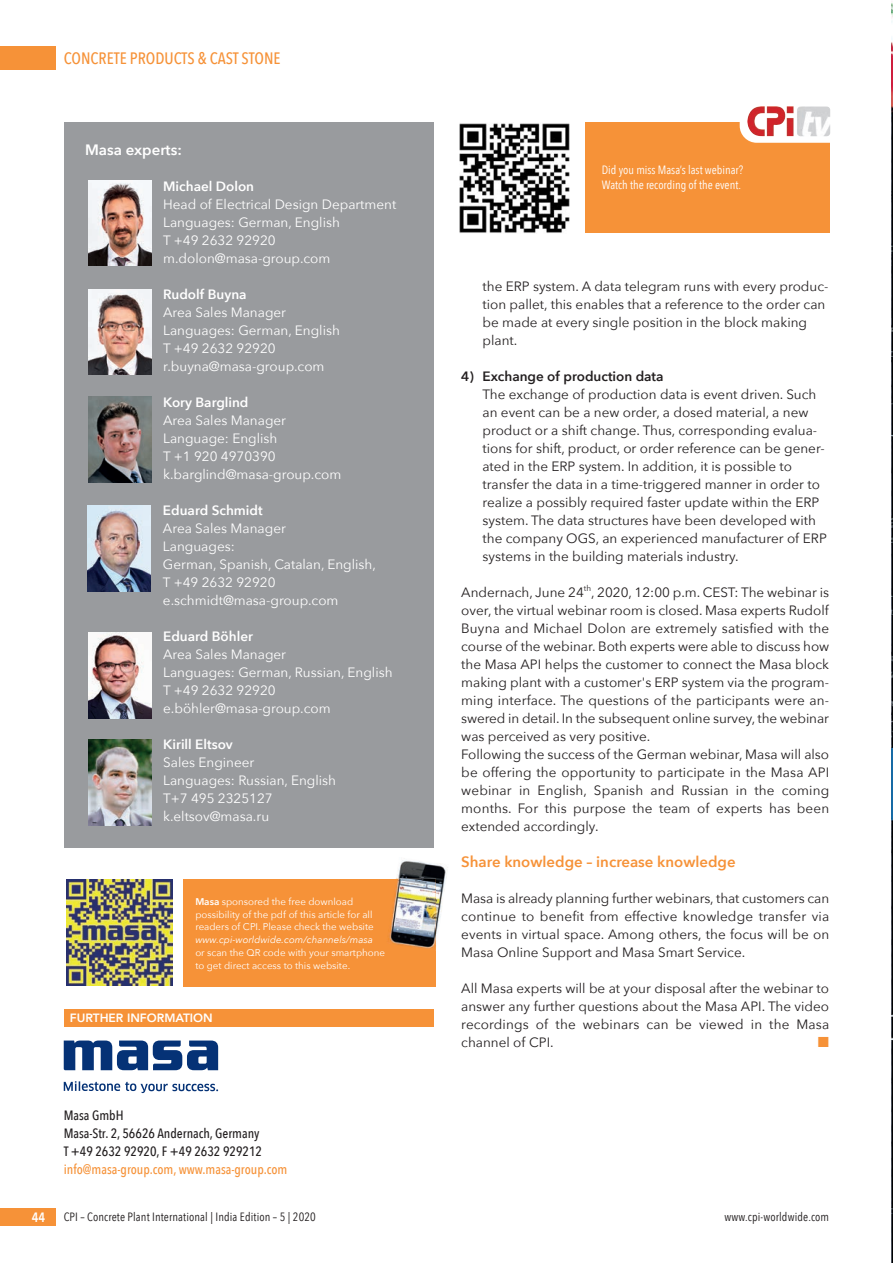
<style>
.page{position:relative;width:893px;height:1263px;background:#fff}
.page>*{position:absolute;margin:0;border:0;box-sizing:border-box;transform-origin:0 0}
.t1{font:500 16.5px "Avenir Next Condensed";color:#f69238}
.t2{font:600 15px "Avenir Next";color:#f69238}
.t3{font:600 15px "Avenir Next";color:#fff}
.t4{font:13.5px/18px "Avenir Next";color:#231f20}
.t5{font:13.5px/18px "Avenir Next";color:#fff}
.t6{font:600 13.5px "Avenir Next";color:#fff}
.t7{font:500 13.5px/18px "Avenir Next Condensed";color:#231f20}
.t8{font:500 13.5px "Avenir Next Condensed";color:#f69238}
.t9{font:600 13.5px "Avenir Next";color:#231f20}
.t10{font:600 13.5px "Avenir Next Condensed";color:#fff}
.t11{font:13.5px "European Pi Three";color:#f69238}
.t12{font:12px "Avenir Next Condensed";letter-spacing:.01em;color:#231f20}
.t13{font:12px/15px "Avenir Next Condensed";color:#fff}
.t14{font:800 12px "Avenir";color:#fff}
.t15{font:9.75px/12.8px "Avenir Next";color:#fff}
.t16{font:italic 9.75px "Avenir Next";color:#fff}
.s1{font-weight:600}
</style>
<div class="page">
<div style="left:0;top:47px;width:55px;height:23px;background:#f69238"></div>
<div style="left:0;top:1208px;width:55px;height:18px;background:#f69238"></div>
<div style="left:64px;top:1009px;width:370px;height:17px;background:#f69238"></div>
<svg style="left:64px;top:1081px;width:154px;height:12px"></svg>
<svg style="left:64px;top:1040px;width:154px;height:30px"></svg>
<div style="left:184px;top:879px;width:252px;height:107px;background:#f69238"></div>
<img style="left:66px;top:879px;width:107px;height:107px">
<img style="left:396px;top:860px;width:51px;height:74px">
<img style="left:389px;top:879px;width:47px;height:72px">
<div style="left:64px;top:122px;width:370px;height:725px;background:#999b9e"></div>
<img style="left:88px;top:289px;width:63px;height:85px">
<img style="left:88px;top:180px;width:63px;height:85px">
<img style="left:88px;top:397px;width:63px;height:85px">
<img style="left:88px;top:506px;width:63px;height:85px">
<img style="left:88px;top:633px;width:63px;height:85px">
<img style="left:88px;top:740px;width:63px;height:85px">
<div style="left:585px;top:122px;width:244px;height:111px;background:#f69238"></div>
<img style="left:459px;top:123px;width:111px;height:110px">
<svg style="left:740px;top:100px;width:109px;height:43px"></svg>
<img style="left:747px;top:106px;width:38px;height:30px">
<img style="left:891px;top:1px;width:2px;height:1262px">
<p class="t1" style="left:64px;top:48px;width:218px">CONCRETE PRODUCTS &amp; CAST STONE</p>
<p class="t3" style="left:85px;top:137px;width:98px">Masa experts:</p>
<p class="t6" style="left:163px;top:175px;width:92px">Michael Dolon</p>
<p class="t5" style="left:163px;top:195px;width:235px">Head of Electrical Design Department<br>Languages: German, English<br>T +49 2632 92920 m.dolon@masa-group.com</p>
<p class="t6" style="left:163px;top:283px;width:85px">Rudolf Buyna</p>
<p class="t5" style="left:163px;top:303px;width:178px">Area Sales Manager<br>Languages: German, English<br>T +49 2632 92920 r.buyna@masa-group.com</p>
<p class="t6" style="left:163px;top:391px;width:87px">Kory Barglind</p>
<p class="t5" style="left:163px;top:411px;width:180px">Area Sales Manager<br>Language: English<br>T +1 920 4970390 k.barglind@masa-group.com</p>
<p class="t6" style="left:163px;top:499px;width:101px">Eduard Schmidt</p>
<p class="t5" style="left:163px;top:519px;width:215px">Area Sales Manager<br>Languages:<br>German, Spanish, Catalan, English,<br>T +49 2632 92920 e.schmidt@masa-group.com</p>
<p class="t6" style="left:163px;top:625px;width:91px">Eduard Böhler</p>
<p class="t5" style="left:163px;top:645px;width:231px">Area Sales Manager<br>Languages: German, Russian, English<br>T +49 2632 92920 e.böhler@masa-group.com</p>
<p class="t6" style="left:163px;top:733px;width:71px">Kirill Eltsov</p>
<p class="t5" style="left:163px;top:753px;width:174px">Sales Engineer<br>Languages: Russian, English<br>T+7 495 2325127 k.eltsov@masa.ru</p>
<p class="t15" style="left:195px;top:895px;width:180px"><span class="s1">Masa</span> sponsored the free download possibility of the pdf of this article for all readers of CPI. Please check the website</p>
<p class="t16" style="left:195px;top:931px;width:179px">www.cpi-worldwide.com/channels/masa</p>
<p class="t15" style="left:195px;top:946px;width:191px">or scan the QR code with your smartphone to get direct access to this website.</p>
<p class="t14" style="left:70px;top:1008px;width:144px">FURTHER INFORMATION</p>
<p class="t7" style="left:64px;top:1106px;width:200px">Masa GmbH<br>Masa-Str. 2, 56626 Andernach, Germany<br>T +49 2632 92920, F +49 2632 929212</p>
<p class="t8" style="left:64px;top:1161px;width:225px">info@masa-group.com, www.masa-group.com</p>
<p class="t13" style="left:602px;top:161px;width:143px">Did you miss Masa’s last webinar?<br>Watch the recording of the event.</p>
<p class="t4" style="left:482px;top:276px;width:347px">the ERP system. A data telegram runs with every produc&shy;tion pallet, this enables that a reference to the order can be made at every single position in the block making plant.</p>
<p class="t9" style="left:461px;top:364px;width:204px">4) Exchange of production data</p>
<p class="t4" style="left:482px;top:384px;width:346px">The exchange of production data is event driven. Such an event can be a new order, a dosed material, a new product or a shift change. Thus, corresponding evalua&shy;tions for shift, product, or order reference can be gener&shy;ated in the ERP system. In addition, it is possible to transfer the data in a time-triggered manner in order to realize a possibly required faster update within the ERP system. The data structures have been developed with the company OGS, an experienced manufacturer of ERP systems in the building materials industry.</p>
<p class="t4" style="left:461px;top:582px;width:370px">Andernach, June 24<sup>th</sup>, 2020, 12:00 p.m. CEST: The webinar is over, the virtual webinar room is closed. Masa experts Rudolf Buyna and Michael Dolon are extremely satisfied with the course of the webinar. Both experts were able to discuss how the Masa API helps the customer to connect the Masa block making plant with a customer's ERP system via the program&shy;ming interface. The questions of the participants were an&shy;swered in detail. In the subsequent online survey, the webinar was perceived as very positive.<br>Following the success of the German webinar, Masa will also be offering the opportunity to participate in the Masa API webinar in English, Spanish and Russian in the coming months. For this purpose the team of experts has been extended accordingly.</p>
<p class="t2" style="left:461px;top:848px;width:276px">Share knowledge – increase knowledge</p>
<p class="t4" style="left:461px;top:888px;width:370px;text-align:justify">Masa is already planning further webinars, that customers can continue to benefit from effective knowledge transfer via events in virtual space. Among others, the focus will be on Masa Online Support and Masa Smart Service.</p>
<p class="t4" style="left:461px;top:978px;width:369px;text-align:justify">All Masa experts will be at your disposal after the webinar to answer any further questions about the Masa API. The video recordings of the webinars can be viewed in the Masa channel of CPI.</p>
<p class="t11" style="left:818px;top:1033px;width:13px">-</p>
<p class="t10" style="left:32px;top:1205px;width:15px">44</p>
<p class="t12" style="left:64px;top:1206px;width:254px">CPI – Concrete Plant International | India Edition – 5 | 2020</p>
<p class="t12" style="left:725px;top:1206px;width:106px">www.cpi-worldwide.com</p>
</div>
